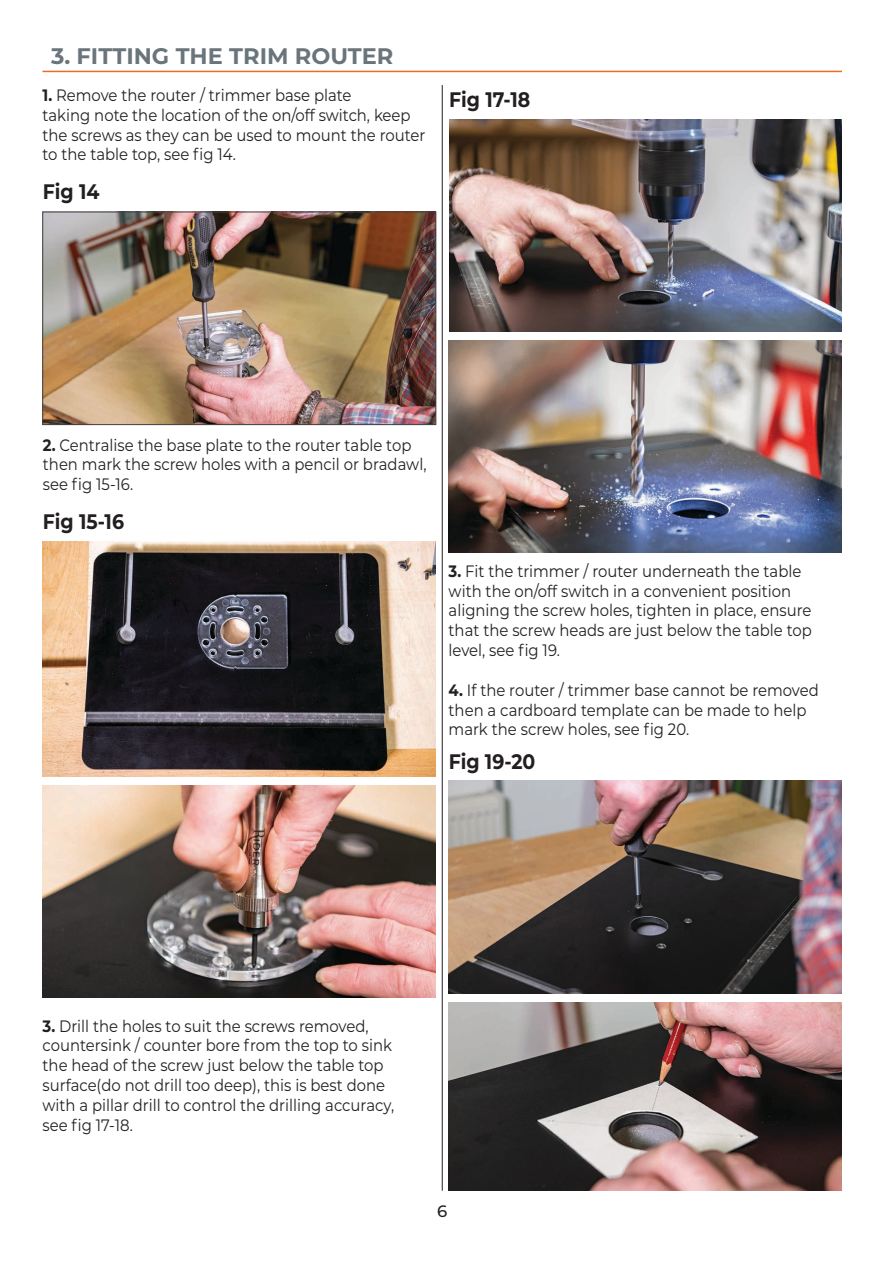
<style>
.page{position:relative;width:893px;height:1263px;background:#fff}
.page>*{position:absolute;margin:0;border:0;box-sizing:border-box;transform-origin:0 0}
.Main_Heading_Left{font:700 22.5px "Montserrat";color:#6a747b}
.Figure_Heading_Left{font:700 21px "Montserrat";color:#231f20;scale:.9 1}
.Manual_Text{font:16.5px/19.8px "Montserrat";color:#231f20;scale:.9 1}
.Page_Numbers{font:500 16.5px "Montserrat";color:#231f20}
.s1{font-weight:700}
</style>
<div class="page">
<hr style="left:43px;top:71px;width:799px;height:1px;background:#e96e1f">
<hr style="left:442px;top:85px;width:1px;height:1106px;background:#231f20">
<img style="left:45px;top:214px;width:389px;height:209px">
<div style="left:43px;top:212px;width:393px;height:213px;border:1px solid #414142"></div>
<img style="left:43px;top:541px;width:393px;height:235px">
<img style="left:43px;top:785px;width:393px;height:213px">
<img style="left:449px;top:119px;width:393px;height:213px">
<img style="left:449px;top:340px;width:393px;height:213px">
<img style="left:448px;top:781px;width:393px;height:212px">
<img style="left:448px;top:1002px;width:394px;height:188px">
<p class="Main_Heading_Left" style="left:51px;top:40px;width:344px">3. FITTING THE TRIM ROUTER</p>
<p class="Manual_Text" style="left:43px;top:85px;width:427px"><span class="s1">1.</span> Remove the router / trimmer base plate<br>taking note the location of the on/off switch, keep the screws as they can be used to mount the router to the table top, see fig 14.</p>
<p class="Figure_Heading_Left" style="left:43px;top:176px;width:64px">Fig 14</p>
<p class="Figure_Heading_Left" style="left:449px;top:84px;width:92px">Fig 17-18</p>
<p class="Manual_Text" style="left:43px;top:434px;width:428px"><span class="s1">2.</span> Centralise the base plate to the router table top then mark the screw holes with a pencil or bradawl, see fig 15-16.</p>
<p class="Figure_Heading_Left" style="left:43px;top:507px;width:92px">Fig 15-16</p>
<p class="Manual_Text" style="left:449px;top:560px;width:405px"><span class="s1">3.</span> Fit the trimmer / router underneath the table with the on/off switch in a convenient position aligning the screw holes, tighten in place, ensure that the screw heads are just below the table top level, see fig 19.</p>
<p class="Manual_Text" style="left:449px;top:679px;width:413px"><span class="s1">4.</span> If the router / trimmer base cannot be removed then a cardboard template can be made to help mark the screw holes, see fig 20.</p>
<p class="Figure_Heading_Left" style="left:449px;top:746px;width:98px">Fig 19-20</p>
<p class="Manual_Text" style="left:43px;top:1015px;width:364px"><span class="s1">3.</span> Drill the holes to suit the screws removed,</p>
<p class="Manual_Text" style="left:43px;top:1035px;width:392px">countersink / counter bore from the top to sink the head of the screw just below the table top surface(do not drill too deep), this is best done with a pillar drill to control the drilling accuracy, see fig 17-18.</p>
<p class="Page_Numbers" style="left:437px;top:1200px;width:12px">6</p>
</div>
